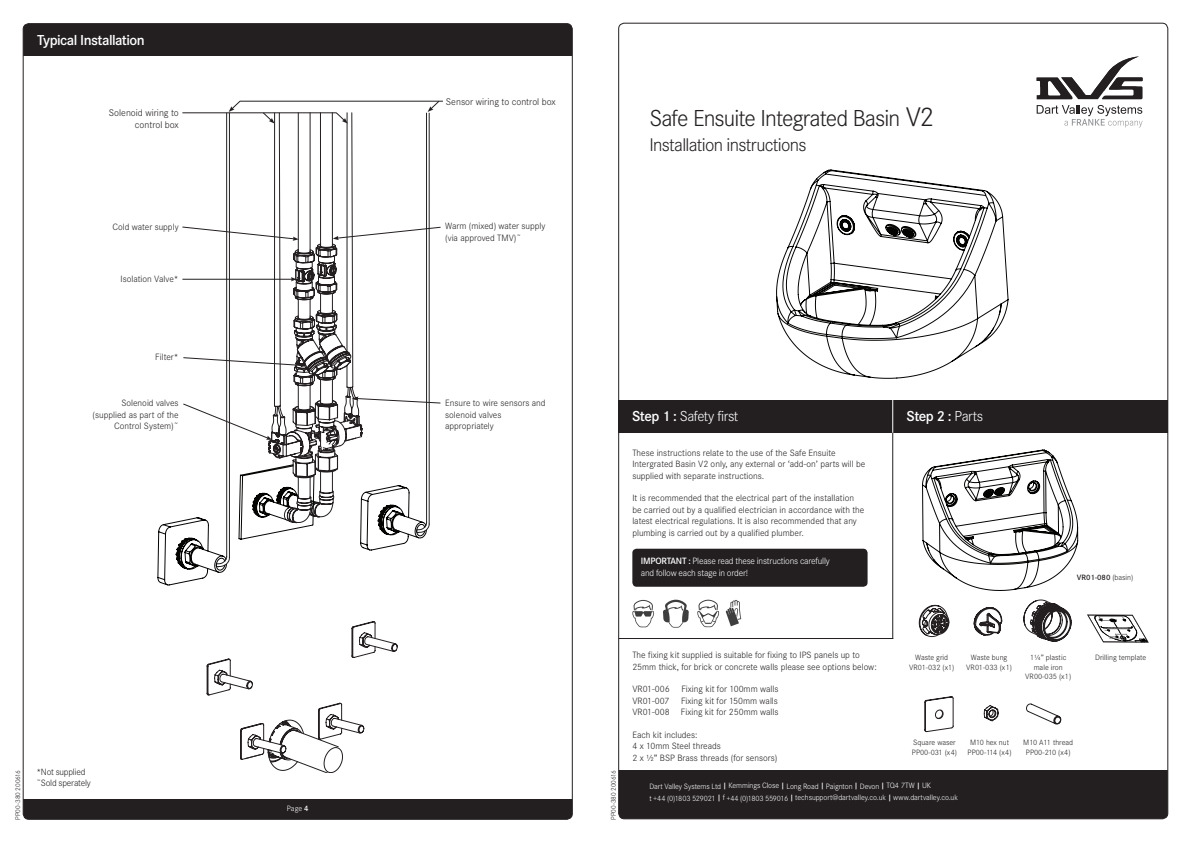
<style>
.page{position:relative;width:1191px;height:842px;background:#fff}
.page>*{position:absolute;margin:0;border:0;box-sizing:border-box;transform-origin:0 0}
.t1{font:300 24px "Corporate S";letter-spacing:-.04em;color:#231f20}
.t2{font:300 19px "Corporate S";letter-spacing:-.035em;color:#231f20}
.t3{font:600 15px "Corporate S";letter-spacing:-.035em;color:#fff}
.t4{font:300 15px "Corporate S";letter-spacing:-.035em;color:#fff}
.t5{font:300 10px/12px "Corporate S";color:#231f20;text-align:right}
.t6{font:300 9.5px/11.4px "Corporate S";color:#231f20}
.t7{font:300 9.5px/12px "Corporate S";letter-spacing:-.02em;color:#fff}
.t8{font:300 9.5px/11.7px "Corporate S";letter-spacing:-.02em;color:#231f20}
.t9{font:300 8px/11.5px "Corporate S";letter-spacing:-.01em;color:#fff}
.t10{font:300 8px/9.6px "Corporate S";color:#231f20;text-align:center}
.t11{font:600 8px "Corporate S";color:#231f20}
.t12{font:600 8px "Corporate S";color:#fff}
.t13{font:300 7.1px "Corporate S";letter-spacing:-.01em;color:#231f20}
.s1{font-size:28px}
.s2{font-weight:600}
.s3{font-weight:300}
</style>
<div class="page">
<div style="left:23px;top:799px;width:549px;height:20px;background:#231f20"></div>
<div style="left:23px;top:24px;width:548px;height:32px;background:#231f20"></div>
<svg style="left:206px;top:621px;width:192px;height:152px"></svg>
<svg style="left:217px;top:621px;width:120px;height:150px"></svg>
<div style="left:618px;top:770px;width:549px;height:49px;background:#231f20"></div>
<svg style="left:1036px;top:56px;width:106px;height:72px"></svg>
<div style="left:618px;top:400px;width:275px;height:33px;background:#231f20"></div>
<div style="left:893px;top:400px;width:274px;height:33px;background:#231f20"></div>
<hr style="left:892px;top:433px;width:1px;height:206px;background:#231f20">
<hr style="left:892px;top:400px;width:1px;height:33px;background:#fff">
<div style="left:632px;top:549px;width:235px;height:38px;background:#231f20;border-radius:4px"></div>
<svg style="left:725px;top:600px;width:16px;height:26px"></svg>
<svg style="left:632px;top:600px;width:22px;height:27px"></svg>
<svg style="left:663px;top:599px;width:26px;height:29px"></svg>
<svg style="left:697px;top:599px;width:22px;height:28px"></svg>
<svg style="left:924px;top:696px;width:137px;height:36px"></svg>
<hr style="left:618px;top:638px;width:275px;height:1px;background:#231f20">
<hr style="left:240px;top:101px;width:203px;height:1px;background:#231f20">
<svg style="left:157px;top:101px;width:284px;height:484px"></svg>
<hr style="left:774px;top:408px;width:236px;height:1px;background:#bfbebe">
<hr style="left:1072px;top:168px;width:1px;height:210px;background:#bfbebe">
<hr style="left:774px;top:404px;width:236px;height:1px;background:#bfbebe">
<hr style="left:1068px;top:168px;width:1px;height:210px;background:#bfbebe">
<hr style="left:774px;top:168px;width:236px;height:1px;background:#bfbebe">
<hr style="left:774px;top:168px;width:1px;height:210px;background:#bfbebe">
<svg style="left:776px;top:169px;width:232px;height:210px"></svg>
<svg style="left:1087px;top:614px;width:61px;height:29px"></svg>
<svg style="left:919px;top:605px;width:30px;height:32px"></svg>
<svg style="left:973px;top:600px;width:98px;height:42px"></svg>
<hr style="left:921px;top:611px;width:158px;height:1px;background:#bfbebe">
<hr style="left:1115px;top:449px;width:1px;height:142px;background:#bfbebe">
<hr style="left:921px;top:608px;width:158px;height:1px;background:#bfbebe">
<hr style="left:1112px;top:449px;width:1px;height:142px;background:#bfbebe">
<hr style="left:921px;top:449px;width:158px;height:1px;background:#bfbebe">
<svg style="left:921px;top:449px;width:157px;height:142px"></svg>
<h3 class="t3" style="left:37px;top:31px;width:109px">Typical Installation</h3>
<p class="t5" style="left:109px;top:106px;width:72px">Solenoid wiring to control box</p>
<p class="t6" style="left:112px;top:221px;width:68px">Cold water supply</p>
<p class="t6" style="left:120px;top:273px;width:60px">Isolation Valve*</p>
<p class="t5" style="left:446px;top:95px;width:111px">Sensor wiring to control box</p>
<p class="t6" style="left:445px;top:220px;width:102px">Warm (mixed) water supply (via approved TMV)˜</p>
<h1 class="t1" style="left:649px;top:104px;width:286px">Safe Ensuite Integrated Basin <span class="s1">V2</span></h1>
<h2 class="t2" style="left:649px;top:134px;width:159px">Installation instructions</h2>
<p class="t6" style="left:155px;top:351px;width:25px">Filter*</p>
<p class="t6" style="left:93px;top:398px;width:87px;text-align:right">Solenoid valves (supplied as part of the<br>Control System)˜</p>
<p class="t6" style="left:445px;top:398px;width:102px">Ensure to wire sensors and solenoid valves appropriately</p>
<h3 class="t4" style="left:632px;top:407px;width:108px"><span class="s2">Step 1 :</span> Safety first</h3>
<h3 class="t3" style="left:906px;top:407px;width:78px">Step 2 : <span class="s3">Parts</span></h3>
<p class="t6" style="left:632px;top:447px;width:235px">These instructions relate to the use of the Safe Ensuite<br>Intergrated Basin V2 only, any external or ‘add-on’ parts will be supplied with separate instructions.</p>
<p class="t6" style="left:632px;top:492px;width:233px">It is recommended that the electrical part of the installation be carried out by a qualified electrician in accordance with the latest electrical regulations. It is also recommended that any plumbing is carried out by a qualified plumber.</p>
<p class="t7" style="left:641px;top:555px;width:190px"><span class="s2">IMPORTANT :</span> Please read these instructions carefully and follow each stage in order!</p>
<p class="t11" style="left:1076px;top:573px;width:58px">VR01-080 <span class="s3">(basin)</span></p>
<p class="t8" style="left:37px;top:766px;width:56px">*Not supplied ˜Sold sperately</p>
<p class="t13" style="left:14px;top:820px;width:51px;rotate:-90deg">PP00-380 200616</p>
<p class="t13" style="left:609px;top:820px;width:51px;rotate:-90deg">PP00-380 200616</p>
<p class="t9" style="left:287px;top:802px;width:23px">Page <span class="s2">4</span></p>
<p class="t12" style="left:304px;top:803px;width:6px">8</p>
<p class="t6" style="left:632px;top:649px;width:246px">The fixing kit supplied is suitable for fixing to IPS panels up to<br>25mm thick, for brick or concrete walls please see options below:</p>
<p class="t6" style="left:632px;top:684px;width:147px">VR01-006 Fixing kit for 100mm walls<br>VR01-007</p>
<p class="t6" style="left:632px;top:695px;width:148px;text-align:right">Fixing kit for 150mm walls<br>VR01-008 Fixing kit for 250mm walls</p>
<p class="t6" style="left:632px;top:729px;width:147px">Each kit includes:<br>4 x 10mm Steel threads<br>2 x ½” BSP Brass threads (for sensors)</p>
<p class="t10" style="left:915px;top:652px;width:34px">Waste grid</p>
<p class="t10" style="left:1095px;top:653px;width:53px">Drilling template</p>
<p class="t10" style="left:909px;top:662px;width:47px">VR01-032 (x1)</p>
<p class="t10" style="left:966px;top:652px;width:47px">Waste bung<br>VR01-033 (x1)</p>
<p class="t10" style="left:1025px;top:652px;width:48px">1¼” plastic male iron<br>VR00-035 (x1)</p>
<p class="t10" style="left:912px;top:738px;width:47px;text-align:left">Square waser<br>PP00-031 (x4)</p>
<p class="t10" style="left:967px;top:738px;width:45px">M10 hex nut<br>PP00-114 (x4)</p>
<p class="t10" style="left:1023px;top:738px;width:51px">M10 A11 thread<br>PP00-210 (x4)</p>
<p class="t9" style="left:649px;top:780px;width:310px">Dart Valley Systems Ltd <span class="s2">|</span> Kemmings Close <span class="s2">|</span> Long Road <span class="s2">|</span> Paignton <span class="s2">|</span> Devon <span class="s2">|</span> TQ4 7TW <span class="s2">|</span> UK<br>t +44 (0)1803 529021 <span class="s2">|</span> f +44 (0)1803 559016 <span class="s2">|</span> techsupport@dartvalley.co.uk <span class="s2">|</span> www.dartvalley.co.uk</p>
</div>
